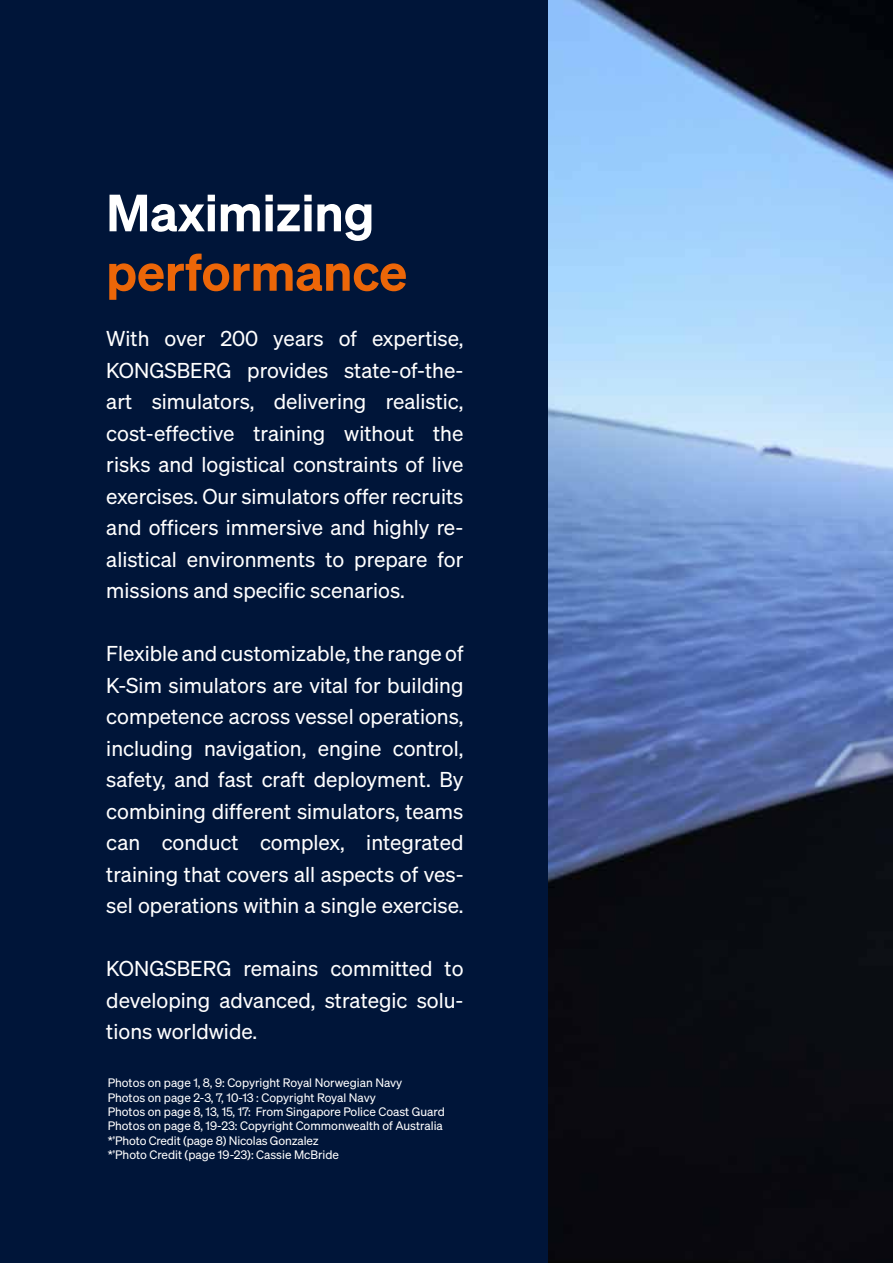
<style>
.page{position:relative;width:893px;height:1263px;background:#fff}
.page>*{position:absolute;margin:0;border:0;box-sizing:border-box;transform-origin:0 0}
.t1{font:600 51px "Sohne";color:#ec6608}
.t2{font:600 51px "Sohne";color:#fff}
.t3{font:21px/31.5px "Sohne Buch";color:#fff;text-align:justify}
.t4{font:12px/14.4px "Sohne Buch";color:#fff}
</style>
<div class="page">
<div style="left:0;top:0;width:549px;height:1263px;background:#001539"></div>
<img style="left:549px;top:0;width:344px;height:1263px">
<h1 class="t2" style="left:106px;top:181px;width:270px">Maximizing</h1>
<h1 class="t1" style="left:106px;top:240px;width:302px">performance</h1>
<p class="t3" style="left:106px;top:322px;width:359px">With over 200 years of expertise, KONGSBERG provides state-of-the&shy;art simulators, delivering realistic, cost-effective training without the risks and logistical constraints of live exercises. Our simulators offer recruits and officers immersive and highly re&shy;alistical environments to prepare for missions and specific scenarios.</p>
<p class="t3" style="left:106px;top:637px;width:359px">Flexible and customizable, the range of K-Sim simulators are vital for building competence across vessel operations, including navigation, engine control, safety, and fast craft deployment. By combining different simulators, teams can conduct complex, integrated training that covers all aspects of ves&shy;sel operations within a single exercise.</p>
<p class="t3" style="left:106px;top:952px;width:359px">KONGSBERG remains committed to developing advanced, strategic solu&shy;tions worldwide.</p>
<p class="t4" style="left:108px;top:1075px;width:339px">Photos on page 1, 8, 9: Copyright Royal Norwegian Navy<br>Photos on page 2-3, 7, 10-13 : Copyright Royal Navy<br>Photos on page 8, 13, 15, 17: From Singapore Police Coast Guard Photos on page 8, 19-23: Copyright Commonwealth of Australia *’Photo Credit (page 8) Nicolas Gonzalez<br>*’Photo Credit (page 19-23): Cassie McBride</p>
</div>
